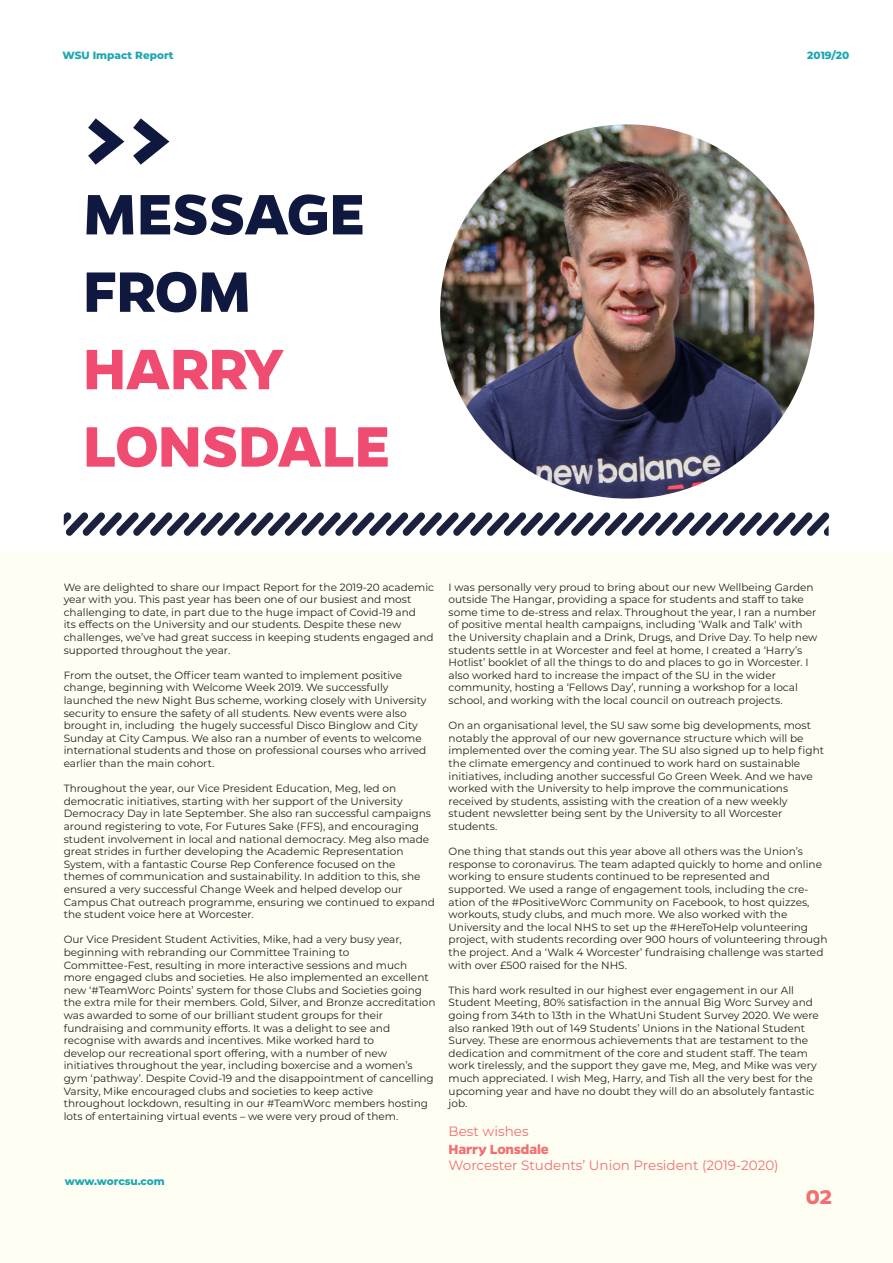
<style>
.page{position:relative;width:893px;height:1263px;background:#fff}
.page>*{position:absolute;margin:0;border:0;box-sizing:border-box;transform-origin:0 0}
.t1{font:700 108px "Gentona";color:#0f183f}
.t2{font:700 64.5px "Gentona";letter-spacing:-.01em;color:#f04c72}
.t3{font:700 64.5px "Gentona";letter-spacing:-.015em;color:#0f183f}
.t4{font:700 22.5px "Gentona";color:#f26f70}
.t5{font:700 15px "Gentona";letter-spacing:-.01em;color:#f26f70}
.t6{font:13.5px "Montserrat";color:#f26f70}
.t7{font:10.5px/12.6px "Montserrat";color:#231f20}
.t8{font:800 10.5px "Montserrat";color:#1ca7b3}
</style>
<div class="page">
<div style="left:0;top:554px;width:893px;height:709px;background:#fffef2"></div>
<img style="left:440px;top:124px;width:374px;height:375px;border-radius:187px">
<svg style="left:64px;top:512px;width:765px;height:24px"></svg>
<p class="t8" style="left:62px;top:48px;width:113px">WSU Impact Report</p>
<p class="t8" style="left:807px;top:48px;width:44px">2019/20</p>
<p class="t1" style="left:83px;top:73px;width:92px">&gt;&gt;</p>
<p class="t3" style="left:83px;top:177px;width:284px">MESSAGE</p>
<p class="t3" style="left:83px;top:254px;width:170px">FROM</p>
<p class="t2" style="left:83px;top:332px;width:203px">HARRY</p>
<p class="t2" style="left:83px;top:409px;width:309px">LONSDALE</p>
<p class="t7" style="left:64px;top:580px;width:372px">We are delighted to share our Impact Report for the 2019-20 academic year with you. This past year has been one of our busiest and most</p>
<p class="t7" style="left:64px;top:605px;width:371px">challenging to date, in part due to the huge impact of Covid-19 and<br>its effects on the University and our students. Despite these new challenges, we’ve had great success in keeping students engaged and supported throughout the year.</p>
<p class="t7" style="left:64px;top:668px;width:364px">From the outset, the Officer team wanted to implement positive change, beginning with Welcome Week 2019. We successfully launched the new Night Bus scheme, working closely with University security to ensure the safety of all students. New events were also brought in, including the hugely successful Disco Binglow and City Sunday at City Campus. We also ran a number of events to welcome international students and those on professional courses who arrived earlier than the main cohort.</p>
<p class="t7" style="left:64px;top:782px;width:334px">Throughout the year, our Vice President Education, Meg, led on</p>
<p class="t7" style="left:64px;top:794px;width:340px">democratic initiatives, starting with her support of the University</p>
<p class="t7" style="left:64px;top:807px;width:369px">Democracy Day in late September. She also ran successful campaigns around registering to vote, For Futures Sake (FFS), and encouraging</p>
<p class="t7" style="left:64px;top:832px;width:367px">student involvement in local and national democracy. Meg also made great strides in further developing the Academic Representation</p>
<p class="t7" style="left:64px;top:857px;width:358px">System, with a fantastic Course Rep Conference focused on the themes of communication and sustainability. In addition to this, she ensured a very successful Change Week and helped develop our</p>
<p class="t7" style="left:64px;top:895px;width:373px">Campus Chat outreach programme, ensuring we continued to expand the student voice here at Worcester.</p>
<p class="t7" style="left:64px;top:933px;width:339px">Our Vice President Student Activities, Mike, had a very busy year,</p>
<p class="t7" style="left:64px;top:946px;width:287px">beginning with rebranding our Committee Training to</p>
<p class="t7" style="left:64px;top:958px;width:373px">Committee-Fest, resulting in more interactive sessions and much more engaged clubs and societies. He also implemented an excellent new ‘#TeamWorc Points’ System for those Clubs and Societies going the extra mile for their members. Gold, Silver, and Bronze accreditation was awarded to some of our brilliant student groups for their</p>
<p class="t7" style="left:64px;top:1021px;width:328px">fundraising and community efforts. It was a delight to see and</p>
<p class="t7" style="left:64px;top:1034px;width:312px">recognise with awards and incentives. Mike worked hard to</p>
<p class="t7" style="left:64px;top:1046px;width:325px">develop our recreational sport offering, with a number of new</p>
<p class="t7" style="left:64px;top:1059px;width:372px">initiatives throughout the year, including boxercise and a women’s gym ‘pathway’. Despite Covid-19 and the disappointment of cancelling<br>Varsity, Mike encouraged clubs and societies to keep active</p>
<p class="t7" style="left:64px;top:1097px;width:366px">throughout lockdown, resulting in our #TeamWorc members hosting lots of entertaining virtual events – we were very proud of them.</p>
<p class="t8" style="left:65px;top:1173px;width:102px">www.worcsu.com</p>
<p class="t7" style="left:449px;top:580px;width:370px">I was personally very proud to bring about our new Wellbeing Garden outside The Hangar, providing a space for students and staff to take some time to de-stress and relax. Throughout the year, I ran a number of positive mental health campaigns, including ‘Walk and Talk' with the University chaplain and a Drink, Drugs, and Drive Day. To help new students settle in at Worcester and feel at home, I created a ‘Harry’s Hotlist’ booklet of all the things to do and places to go in Worcester. I also worked hard to increase the impact of the SU in the wider</p>
<p class="t7" style="left:449px;top:681px;width:351px">community, hosting a ‘Fellows Day’, running a workshop for a local school, and working with the local council on outreach projects.</p>
<p class="t7" style="left:449px;top:719px;width:364px">On an organisational level, the SU saw some big developments, most</p>
<p class="t7" style="left:449px;top:731px;width:357px">notably the approval of our new governance structure which will be</p>
<p class="t7" style="left:449px;top:744px;width:377px">implemented over the coming year. The SU also signed up to help fight the climate emergency and continued to work hard on sustainable</p>
<p class="t7" style="left:449px;top:769px;width:366px">initiatives, including another successful Go Green Week. And we have worked with the University to help improve the communications</p>
<p class="t7" style="left:449px;top:794px;width:340px">received by students, assisting with the creation of a new weekly</p>
<p class="t7" style="left:449px;top:807px;width:335px">student newsletter being sent by the University to all Worcester</p>
<p class="t7" style="left:449px;top:820px;width:50px">students.</p>
<p class="t7" style="left:449px;top:845px;width:375px">One thing that stands out this year above all others was the Union’s response to coronavirus. The team adapted quickly to home and online working to ensure students continued to be represented and</p>
<p class="t7" style="left:449px;top:883px;width:380px">supported. We used a range of engagement tools, including the cre&shy;ation of the #PositiveWorc Community on Facebook, to host quizzes, workouts, study clubs, and much more. We also worked with the University and the local NHS to set up the #HereToHelp volunteering project, with students recording over 900 hours of volunteering through the project. And a ‘Walk 4 Worcester’ fundraising challenge was started with over £500 raised for the NHS.</p>
<p class="t7" style="left:449px;top:983px;width:372px">This hard work resulted in our highest ever engagement in our All Student Meeting, 80% satisfaction in the annual Big Worc Survey and going from 34th to 13th in the WhatUni Student Survey 2020. We were also ranked 19th out of 149 Students’ Unions in the National Student Survey. These are enormous achievements that are testament to the dedication and commitment of the core and student staff. The team work tirelessly, and the support they gave me, Meg, and Mike was very much appreciated. I wish Meg, Harry, and Tish all the very best for the upcoming year and have no doubt they will do an absolutely fantastic job.</p>
<p class="t6" style="left:449px;top:1122px;width:81px">Best wishes</p>
<p class="t5" style="left:449px;top:1141px;width:102px">Harry Lonsdale</p>
<p class="t6" style="left:449px;top:1156px;width:332px">Worcester Students’ Union President (2019-2020)</p>
<p class="t4" style="left:806px;top:1184px;width:28px">02</p>
</div>
